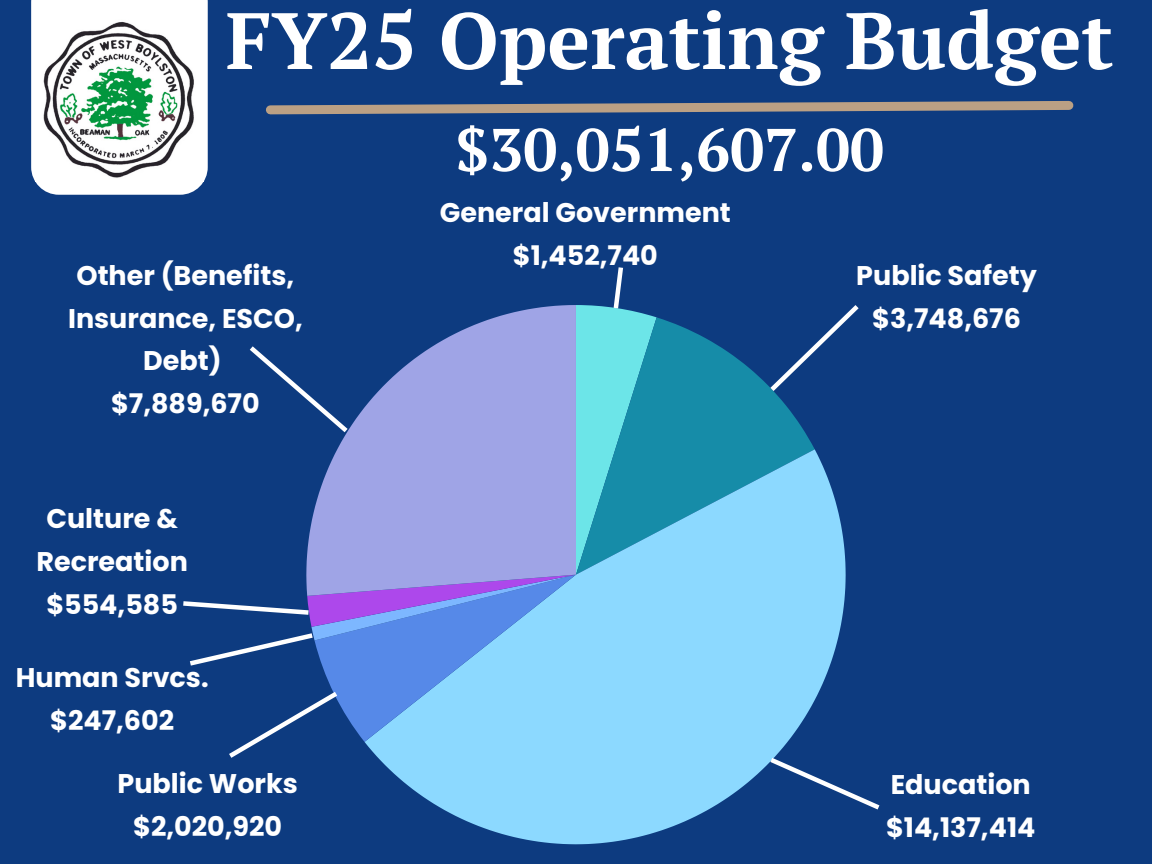
<style>
.page{position:relative;width:1152px;height:864px;background:#0d3b80}
.page>*{position:absolute;margin:0;border:0;box-sizing:border-box;transform-origin:0 0}
.t1{font:700 79.65px "PT Serif";color:#fff}
.t2{font:700 60.15px "PT Serif";color:#fff}
.t3{font:700 27px/42.8px "Poppins";color:#fff;text-align:center}
</style>
<div class="page">
<svg style="left:657px;top:317px;width:158px;height:132px;fill:#168ca8"></svg>
<svg style="left:365px;top:449px;width:481px;height:395px;fill:#8cd9ff"></svg>
<svg style="left:323px;top:669px;width:253px;height:73px;background:#79bef5"></svg>
<svg style="left:765px;top:754px;width:115px;height:59px"></svg>
<svg style="left:766px;top:305px;width:93px;height:91px"></svg>
<svg style="left:229px;top:688px;width:113px;height:70px"></svg>
<svg style="left:183px;top:267px;width:474px;height:402px"></svg>
<svg style="left:266px;top:100px;width:808px;height:15px"></svg>
<svg style="left:31px;top:0;width:177px;height:195px;background:#f0f3f7"></svg>
<img style="left:36px;top:19px;width:167px;height:162px">
<p class="t1" style="left:226px;top:-14px;width:889px">FY25 Operating Budget</p>
<p class="t2" style="left:455px;top:109px;width:430px">$30,051,607.00</p>
<p class="t3" style="left:68px;top:254px;width:236px">Other (Benefits,<br>Insurance, ESCO,<br>Debt)</p>
<p class="t3" style="left:111px;top:382px;width:150px">$7,889,670</p>
<p class="t3" style="left:37px;top:498px;width:153px">Culture &amp;<br>Recreation</p>
<p class="t3" style="left:46px;top:583px;width:133px">$554,585</p>
<p class="t3" style="left:16px;top:656px;width:194px">Human Srvcs.</p>
<p class="t3" style="left:50px;top:699px;width:125px">$247,602</p>
<p class="t3" style="left:118px;top:763px;width:182px">Public Works</p>
<p class="t3" style="left:133px;top:805px;width:150px">$2,020,920</p>
<p class="t3" style="left:440px;top:191px;width:293px">General Government</p>
<p class="t3" style="left:513px;top:234px;width:146px">$1,452,740</p>
<h2 class="t3" style="left:856px;top:254px;width:182px">Public Safety</h2>
<p class="t3" style="left:872px;top:297px;width:150px">$3,748,676</p>
<p class="t3" style="left:891px;top:763px;width:142px">Education</p>
<h1 class="t3" style="left:886px;top:806px;width:151px">$14,137,414</h1>
</div>
